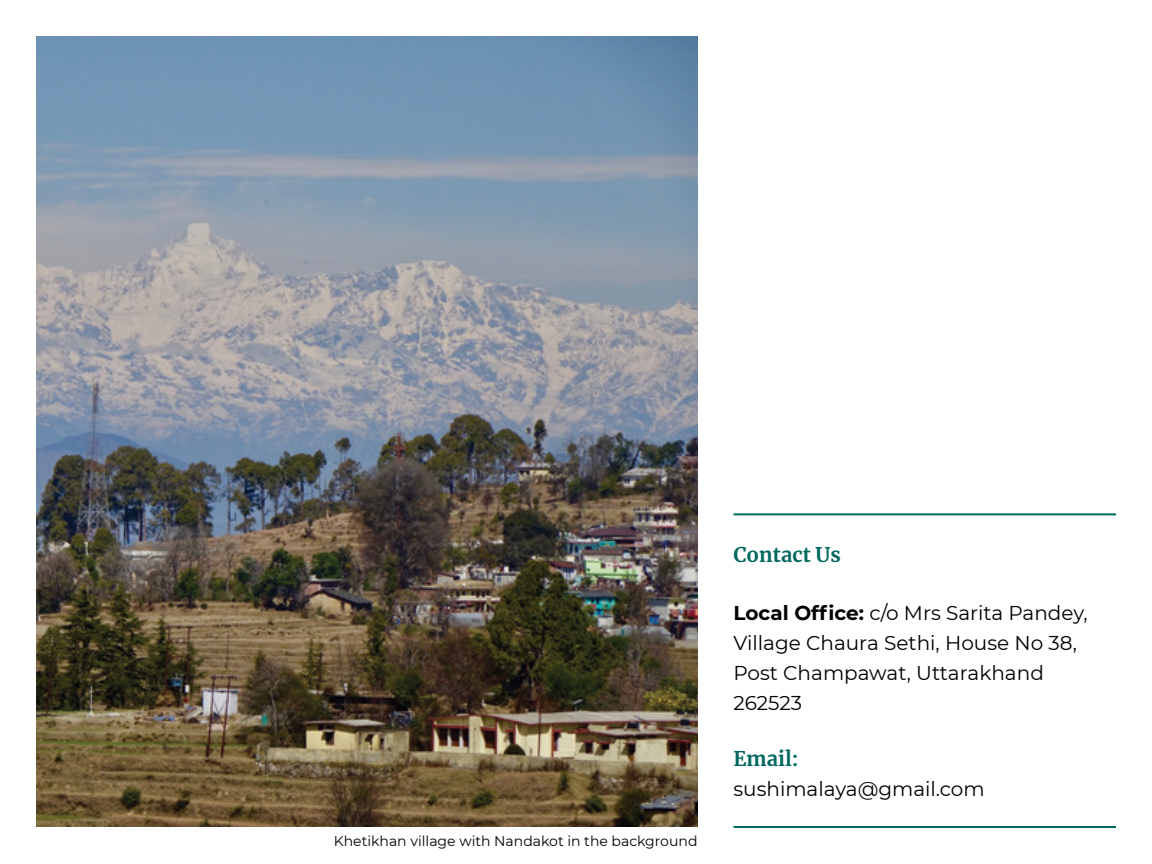
<style>
.page{position:relative;width:1152px;height:864px;background:#fff}
.page>*{position:absolute;margin:0;border:0;box-sizing:border-box;transform-origin:0 0}
.t1{font:20px/30px "Montserrat";color:#000}
.t2{font:700 20px "Merriweather";color:#00685e}
.t3{font:14px "Montserrat";color:#000}
.s1{font-weight:700}
</style>
<div class="page">
<hr style="left:734px;top:513px;width:382px;height:2px;background:#00685e">
<hr style="left:734px;top:826px;width:382px;height:2px;background:#00685e">
<img style="left:36px;top:36px;width:662px;height:791px">
<p class="t3" style="left:334px;top:832px;width:365px">Khetikhan village with Nandakot in the background</p>
<p class="t2" style="left:734px;top:541px;width:109px">Contact Us</p>
<p class="t1" style="left:734px;top:597px;width:356px"><span class="s1">Local Office:</span> c/o Mrs Sarita Pandey,<br>Village Chaura Sethi, House No 38,<br>Post Champawat, Uttarakhand<br>262523</p>
<p class="t2" style="left:734px;top:745px;width:67px">Email:</p>
<p class="t1" style="left:734px;top:773px;width:253px">sushimalaya@gmail.com</p>
</div>
